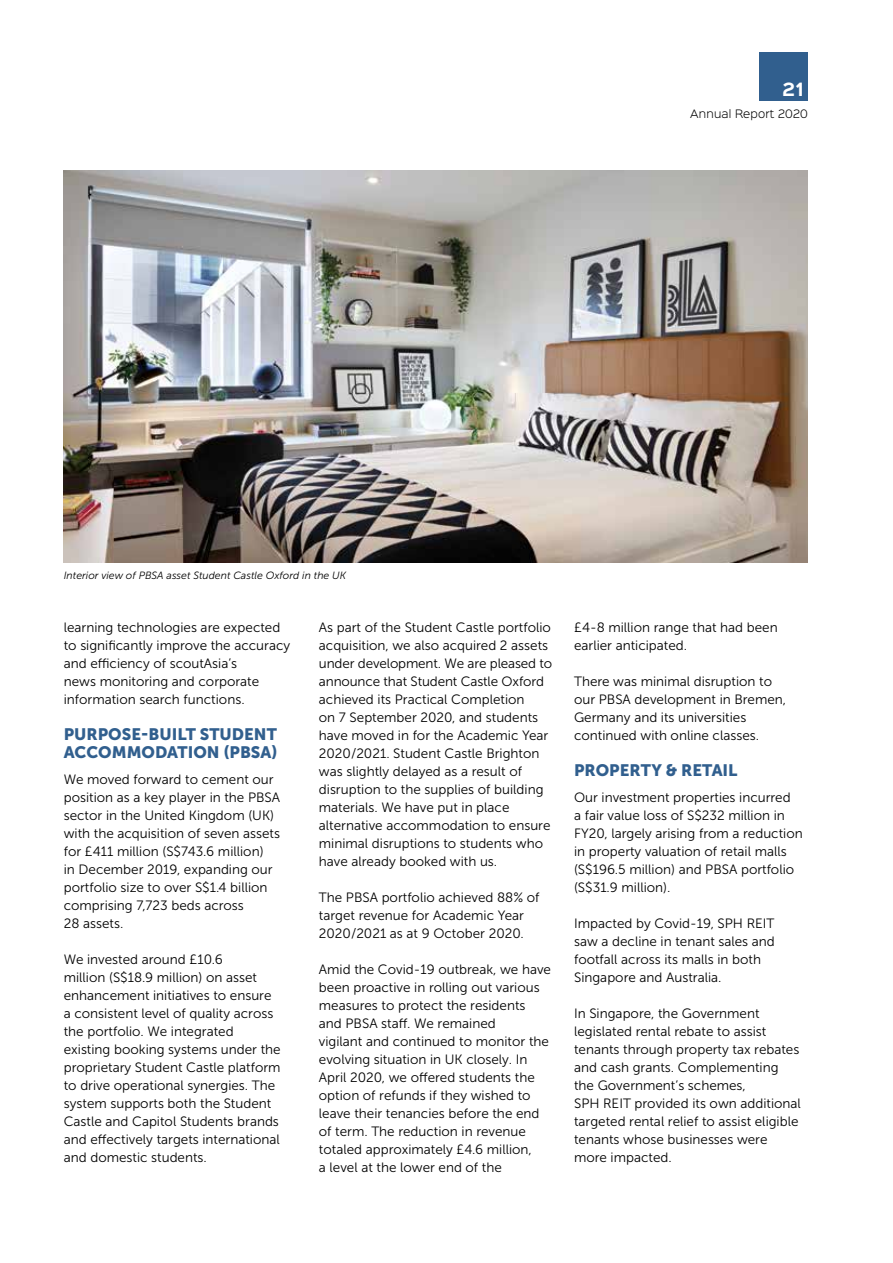
<style>
.page{position:relative;width:893px;height:1263px;background:#fff}
.page>*{position:absolute;margin:0;border:0;box-sizing:border-box;transform-origin:0 0}
.t1{font:16.5px/18px "Museo Sans 900";color:#315f8e}
.t2{font:700 16.5px "Sinkin Sans 700";color:#fff}
.t3{font:13.5px/18px "Museo Sans 300";color:#000}
.t4{font:italic 10.5px "Museo Sans 300";color:#000}
.t5{font:300 10.5px "Sinkin Sans 300";letter-spacing:.02em;color:#000}
</style>
<div class="page">
<img style="left:64px;top:170px;width:744px;height:393px">
<div style="left:759px;top:52px;width:49px;height:48px;background:#315f8e"></div>
<p class="t2" style="left:782px;top:81px;width:23px">21</p>
<p class="t5" style="left:690px;top:106px;width:119px">Annual Report 2020</p>
<p class="t4" style="left:64px;top:570px;width:284px">Interior view of PBSA asset Student Castle Oxford in the UK</p>
<p class="t3" style="left:64px;top:618px;width:228px">learning technologies are expected to significantly improve the accuracy and efficiency of scoutAsia’s<br>news monitoring and corporate information search functions.</p>
<p class="t1" style="left:64px;top:725px;width:215px">PURPOSE-BUILT STUDENT<br>ACCOMMODATION (PBSA)</p>
<p class="t3" style="left:64px;top:771px;width:218px">We moved forward to cement our position as a key player in the PBSA sector in the United Kingdom (UK) with the acquisition of seven assets for £411 million (S$743.6 million)<br>in December 2019, expanding our portfolio size to over S$1.4 billion comprising 7,723 beds across<br>28 assets.</p>
<p class="t3" style="left:64px;top:951px;width:218px">We invested around £10.6<br>million (S$18.9 million) on asset enhancement initiatives to ensure a consistent level of quality across the portfolio. We integrated existing booking systems under the proprietary Student Castle platform to drive operational synergies. The system supports both the Student Castle and Capitol Students brands and effectively targets international and domestic students.</p>
<p class="t3" style="left:319px;top:618px;width:235px">As part of the Student Castle portfolio acquisition, we also acquired 2 assets under development. We are pleased to announce that Student Castle Oxford achieved its Practical Completion<br>on 7 September 2020, and students have moved in for the Academic Year 2020/2021. Student Castle Brighton was slightly delayed as a result of disruption to the supplies of building materials. We have put in place alternative accommodation to ensure minimal disruptions to students who have already booked with us.</p>
<p class="t3" style="left:319px;top:888px;width:222px">The PBSA portfolio achieved 88% of target revenue for Academic Year<br>2020/2021 as at 9 October 2020.</p>
<p class="t3" style="left:319px;top:960px;width:234px">Amid the Covid-19 outbreak, we have been proactive in rolling out various measures to protect the residents and PBSA staff. We remained<br>vigilant and continued to monitor the evolving situation in UK closely. In April 2020, we offered students the option of refunds if they wished to leave their tenancies before the end of term. The reduction in revenue totaled approximately £4.6 million,<br>a level at the lower end of the</p>
<p class="t3" style="left:574px;top:618px;width:205px">£4-8 million range that had been earlier anticipated.</p>
<p class="t3" style="left:574px;top:672px;width:214px">There was minimal disruption to our PBSA development in Bremen,<br>Germany and its universities continued with online classes.</p>
<p class="t1" style="left:574px;top:761px;width:165px">PROPERTY &amp; RETAIL</p>
<p class="t3" style="left:574px;top:789px;width:230px">Our investment properties incurred<br>a fair value loss of S$232 million in FY20, largely arising from a reduction in property valuation of retail malls (S$196.5 million) and PBSA portfolio (S$31.9 million).</p>
<p class="t3" style="left:574px;top:915px;width:202px">Impacted by Covid-19, SPH REIT saw a decline in tenant sales and footfall across its malls in both<br>Singapore and Australia.</p>
<p class="t3" style="left:574px;top:1005px;width:228px">In Singapore, the Government legislated rental rebate to assist tenants through property tax rebates and cash grants. Complementing the Government’s schemes,<br>SPH REIT provided its own additional targeted rental relief to assist eligible tenants whose businesses were more impacted.</p>
</div>
